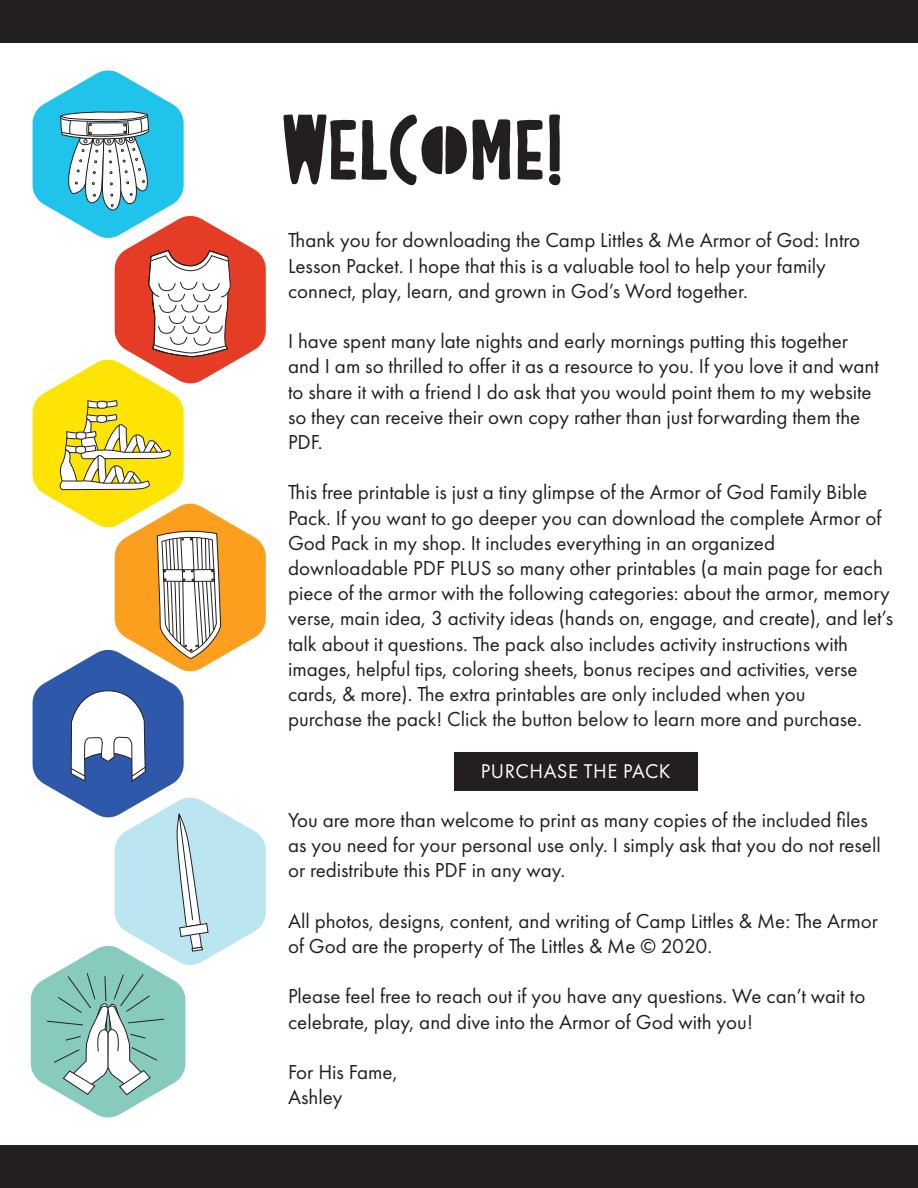
<style>
.page{position:relative;width:918px;height:1188px;background:#fff}
.page>*{position:absolute;margin:0;border:0;box-sizing:border-box;transform-origin:0 0}
.t1{font:91.35px "Childish Reverie";color:#241f1f}
.t2{font:21px/25.2px "Futura PT";color:#241f1f}
.t3{font:20.7px "Futura PT";letter-spacing:.025em;color:#fff}
</style>
<div class="page">
<div style="left:454px;top:752px;width:244px;height:39px;background:#241f1f"></div>
<svg style="left:31px;top:70px;width:235px;height:1048px"></svg>
<div style="left:0;top:0;width:918px;height:43px;background:#241f1f"></div>
<div style="left:0;top:1145px;width:918px;height:43px;background:#241f1f"></div>
<h1 class="t1" style="left:282px;top:99px;width:284px">WELCOME!</h1>
<p class="t2" style="left:288px;top:228px;width:574px">Thank you for downloading the Camp Littles &amp; Me Armor of God: Intro<br>Lesson Packet. I hope that this is a valuable tool to help your family connect, play, learn, and grown in God’s Word together.</p>
<p class="t2" style="left:288px;top:328px;width:592px">I have spent many late nights and early mornings putting this together and I am so thrilled to offer it as a resource to you. If you love it and want to share it with a friend I do ask that you would point them to my website so they can receive their own copy rather than just forwarding them the PDF.</p>
<p class="t2" style="left:288px;top:480px;width:607px">This free printable is just a tiny glimpse of the Armor of God Family Bible Pack. If you want to go deeper you can download the complete Armor of God Pack in my shop. It includes everything in an organized downloadable PDF PLUS so many other printables (a main page for each piece of the armor with the following categories: about the armor, memory verse, main idea, 3 activity ideas (hands on, engage, and create), and let’s talk about it questions. The pack also includes activity instructions with images, helpful tips, coloring sheets, bonus recipes and activities, verse cards, &amp; more). The extra printables are only included when you<br>purchase the pack! Click the button below to learn more and purchase.</p>
<p class="t3" style="left:481px;top:758px;width:191px">PURCHASE THE PACK</p>
<p class="t2" style="left:288px;top:807px;width:594px">You are more than welcome to print as many copies of the included files as you need for your personal use only. I simply ask that you do not resell or redistribute this PDF in any way.</p>
<p class="t2" style="left:288px;top:908px;width:591px">All photos, designs, content, and writing of Camp Littles &amp; Me: The Armor of God are the property of The Littles &amp; Me © 2020.</p>
<p class="t2" style="left:288px;top:984px;width:579px">Please feel free to reach out if you have any questions. We can’t wait to celebrate, play, and dive into the Armor of God with you!</p>
<p class="t2" style="left:288px;top:1059px;width:111px">For His Fame,<br>Ashley</p>
</div>
